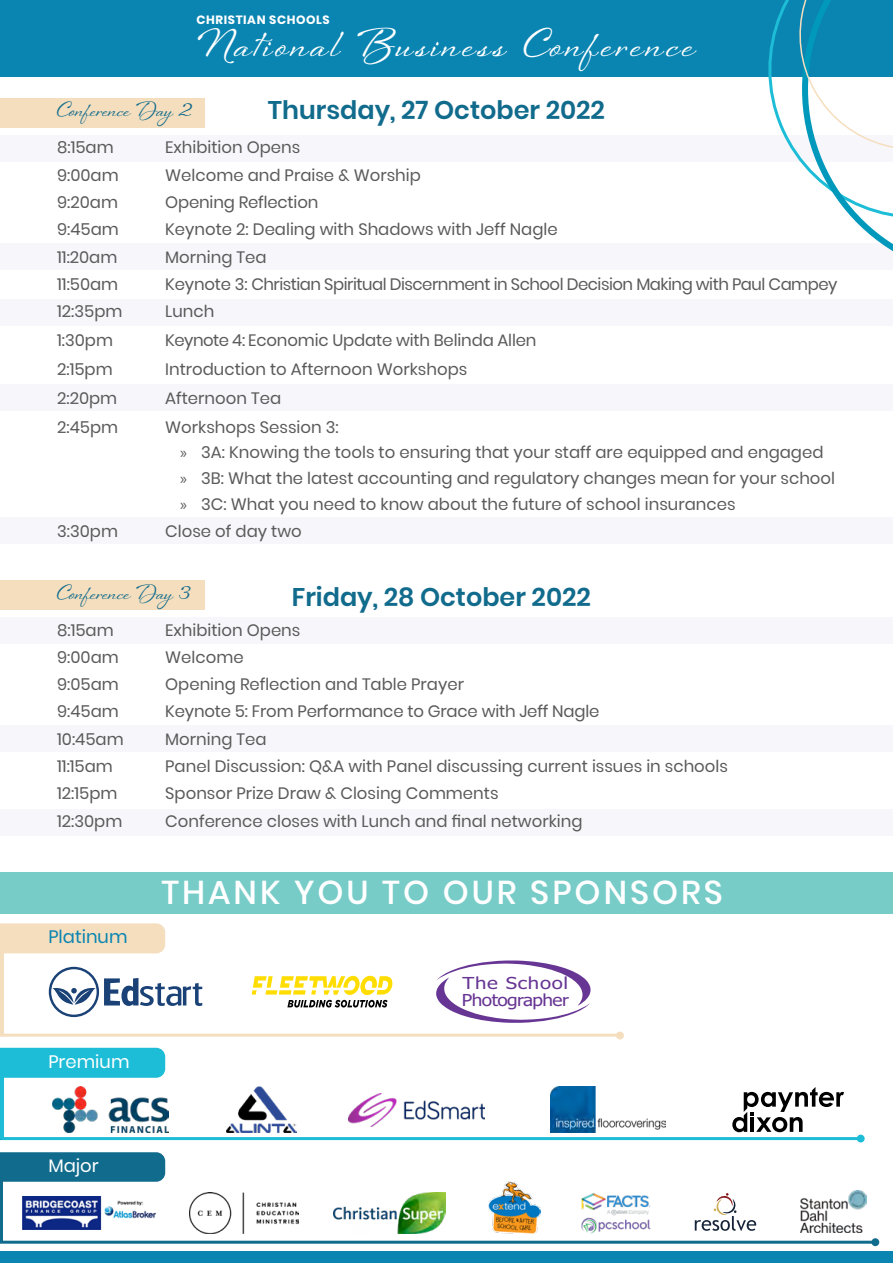
<style>
.page{position:relative;width:893px;height:1263px;background:#fff}
.page>*{position:absolute;margin:0;border:0;box-sizing:border-box;transform-origin:0 0}
.t1{font:700 37.5px "Sheila";letter-spacing:.09em;color:#fff}
.t2{font:500 33px "Poppins";letter-spacing:.09em;color:#fff}
.t3{font:600 25.5px "Poppins";color:#116b8c}
.t4{font:700 19.5px "Sheila";letter-spacing:.01em;color:#116b8c}
.t5{font:18px "Poppins";color:#fff}
.t6{font:18px "Poppins";color:#0a85b1}
.t7{font:16.5px/25.8px "Poppins";color:#5a5a5a}
.t8{font:16.5px "Poppins";letter-spacing:-.03em;color:#5a5a5a}
.t9{font:16.5px/16.5px "Tahoma";letter-spacing:-.03em;color:#673694;scale:1.23 1}
.t10{font:700 12px "Poppins";letter-spacing:.05em;color:#fff}
.s1{font-family:"Myriad Pro"}
</style>
<div class="page">
<svg style="left:732px;top:1087px;width:112px;height:45px"></svg>
<div style="left:0;top:809px;width:893px;height:26px;background:#f7f6fb"></div>
<div style="left:0;top:725px;width:893px;height:27px;background:#f7f6fb"></div>
<div style="left:0;top:384px;width:893px;height:27px;background:#f7f6fb"></div>
<div style="left:0;top:517px;width:893px;height:27px;background:#f7f6fb"></div>
<div style="left:0;top:243px;width:893px;height:27px;background:#f7f6fb"></div>
<div style="left:0;top:299px;width:893px;height:27px;background:#f7f6fb"></div>
<div style="left:0;top:135px;width:893px;height:26px;background:#f7f6fb"></div>
<div style="left:0;top:617px;width:893px;height:26px;background:#f7f6fb"></div>
<div style="left:0;top:872px;width:893px;height:42px;background:#77ccc8"></div>
<div style="left:0;top:1251px;width:893px;height:12px;background:#0a85b1"></div>
<img style="left:227px;top:1087px;width:69px;height:45px">
<img style="left:348px;top:1093px;width:136px;height:33px">
<svg style="left:695px;top:1193px;width:61px;height:38px"></svg>
<img style="left:190px;top:1192px;width:108px;height:41px">
<img style="left:581px;top:1193px;width:70px;height:40px">
<img style="left:551px;top:1087px;width:115px;height:45px">
<svg style="left:52px;top:985px;width:44px;height:19px"></svg>
<svg style="left:104px;top:978px;width:98px;height:28px"></svg>
<div style="left:49px;top:967px;width:50px;height:50px;border:2px solid #1a4276;border-radius:50%"></div>
<svg style="left:252px;top:976px;width:141px;height:31px"></svg>
<img style="left:52px;top:1087px;width:116px;height:45px">
<img style="left:23px;top:1196px;width:133px;height:33px">
<svg style="left:436px;top:960px;width:154px;height:63px"></svg>
<div style="left:0;top:0;width:893px;height:77px;background:#0a85b1"></div>
<div style="left:0;top:98px;width:204px;height:29px;background:#f5debe"></div>
<div style="left:0;top:581px;width:204px;height:29px;background:#f5debe"></div>
<img style="left:800px;top:1190px;width:66px;height:42px">
<img style="left:488px;top:1182px;width:52px;height:51px">
<img style="left:333px;top:1192px;width:112px;height:41px">
<div style="left:0;top:923px;width:165px;height:30px;background:#f5debe"></div>
<div style="left:0;top:1048px;width:165px;height:30px;background:#1dbdd7"></div>
<svg style="left:0;top:1152px;width:165px;height:30px;background:#166e8e"></svg>
<hr style="left:0;top:1034px;width:618px;height:3px;background:#f5debe">
<hr style="left:0;top:1137px;width:859px;height:3px;background:#1dbdd7">
<hr style="left:0;top:1241px;width:873px;height:3px;background:#116b8c">
<hr style="left:0;top:1078px;width:2px;height:61px;background:#116b8c">
<div style="left:616px;top:1031px;width:8px;height:8px;background:#f5debe;border-radius:50%"></div>
<div style="left:857px;top:1134px;width:8px;height:8px;background:#1dbdd7;border-radius:50%"></div>
<div style="left:871px;top:1238px;width:8px;height:8px;background:#116b8c;border-radius:50%"></div>
<hr style="left:0;top:951px;width:3px;height:84px;background:#f5debe">
<hr style="left:0;top:1054px;width:3px;height:84px;background:#1dbdd7">
<hr style="left:0;top:1171px;width:3px;height:71px;background:#116b8c">
<svg style="left:768px;top:0;width:125px;height:251px"></svg>
<p class="t10" style="left:196px;top:13px;width:135px">CHRISTIAN SCHOOLS</p>
<h1 class="t1" style="left:198px;top:21px;width:499px">National Business Conference</h1>
<p class="t4" style="left:57px;top:98px;width:135px">Conference Day 2</p>
<h3 class="t3" style="left:268px;top:95px;width:339px">Thursday, 27 October 2022</h3>
<p class="t7" style="left:57px;top:135px;width:58px">8:15am</p>
<p class="t7" style="left:165px;top:135px;width:137px">Exhibition Opens</p>
<p class="t7" style="left:57px;top:162px;width:63px">9:00am</p>
<p class="t7" style="left:165px;top:162px;width:257px">Welcome and Praise &amp; Worship</p>
<p class="t7" style="left:57px;top:189px;width:62px">9:20am</p>
<p class="t7" style="left:165px;top:189px;width:155px">Opening Reflection</p>
<p class="t7" style="left:57px;top:217px;width:63px">9:45am</p>
<p class="t7" style="left:165px;top:217px;width:394px">Keynote 2: Dealing with Shadows with Jeff Nagle</p>
<p class="t7" style="left:57px;top:244px;width:62px">11:20am</p>
<p class="t7" style="left:165px;top:244px;width:103px">Morning Tea</p>
<p class="t7" style="left:57px;top:271px;width:63px">11:50am</p>
<p class="t8" style="left:165px;top:275px;width:674px">Keynote 3: Christian Spiritual Discernment in School Decision Making with Paul Campey</p>
<p class="t7" style="left:57px;top:299px;width:67px">12:35pm</p>
<p class="t7" style="left:165px;top:299px;width:51px">Lunch</p>
<p class="t7" style="left:57px;top:327px;width:57px">1:30pm</p>
<p class="t7" style="left:165px;top:327px;width:373px">Keynote 4: Economic Update with Belinda Allen</p>
<p class="t7" style="left:57px;top:356px;width:57px">2:15pm</p>
<p class="t7" style="left:165px;top:356px;width:304px">Introduction to Afternoon Workshops</p>
<p class="t7" style="left:57px;top:385px;width:62px">2:20pm</p>
<p class="t7" style="left:165px;top:385px;width:117px">Afternoon Tea</p>
<p class="t7" style="left:57px;top:414px;width:63px">2:45pm</p>
<p class="t7" style="left:180px;top:414px;width:656px;text-indent:-15px">Workshops Session 3:<br><span class="s1">»</span> 3A: Knowing the tools to ensuring that your staff are equipped and engaged<br><span class="s1">»</span> 3B: What the latest accounting and regulatory changes mean for your school <span class="s1">»</span> 3C: What you need to know about the future of school insurances</p>
<p class="t7" style="left:57px;top:519px;width:62px">3:30pm</p>
<p class="t7" style="left:165px;top:519px;width:138px">Close of day two</p>
<p class="t4" style="left:57px;top:580px;width:134px">Conference Day 3</p>
<h3 class="t3" style="left:292px;top:583px;width:301px">Friday, 28 October 2022</h3>
<p class="t7" style="left:57px;top:617px;width:58px">8:15am</p>
<p class="t7" style="left:165px;top:617px;width:137px">Exhibition Opens</p>
<p class="t7" style="left:57px;top:644px;width:63px">9:00am</p>
<p class="t7" style="left:165px;top:644px;width:80px">Welcome</p>
<p class="t7" style="left:57px;top:671px;width:63px">9:05am</p>
<p class="t7" style="left:165px;top:671px;width:300px">Opening Reflection and Table Prayer</p>
<p class="t7" style="left:57px;top:699px;width:63px">9:45am</p>
<p class="t7" style="left:165px;top:699px;width:436px">Keynote 5: From Performance to Grace with Jeff Nagle</p>
<p class="t7" style="left:57px;top:726px;width:68px">10:45am</p>
<p class="t7" style="left:165px;top:726px;width:103px">Morning Tea</p>
<p class="t7" style="left:57px;top:753px;width:57px">11:15am</p>
<p class="t7" style="left:165px;top:753px;width:564px">Panel Discussion: Q&amp;A with Panel discussing current issues in schools</p>
<p class="t7" style="left:57px;top:781px;width:62px">12:15pm</p>
<p class="t7" style="left:165px;top:781px;width:335px">Sponsor Prize Draw &amp; Closing Comments</p>
<p class="t7" style="left:57px;top:808px;width:67px">12:30pm</p>
<p class="t7" style="left:165px;top:808px;width:419px">Conference closes with Lunch and final networking</p>
<p class="t6" style="left:48px;top:927px;width:81px">Platinum</p>
<p class="t5" style="left:48px;top:1051px;width:83px">Premium</p>
<h2 class="t2" style="left:161px;top:873px;width:563px">THANK YOU TO OUR SPONSORS</h2>
<p class="t9" style="left:462px;top:974px;width:88px">The School<br>Photographer</p>
<p class="t5" style="left:48px;top:1155px;width:52px">Major</p>
</div>
